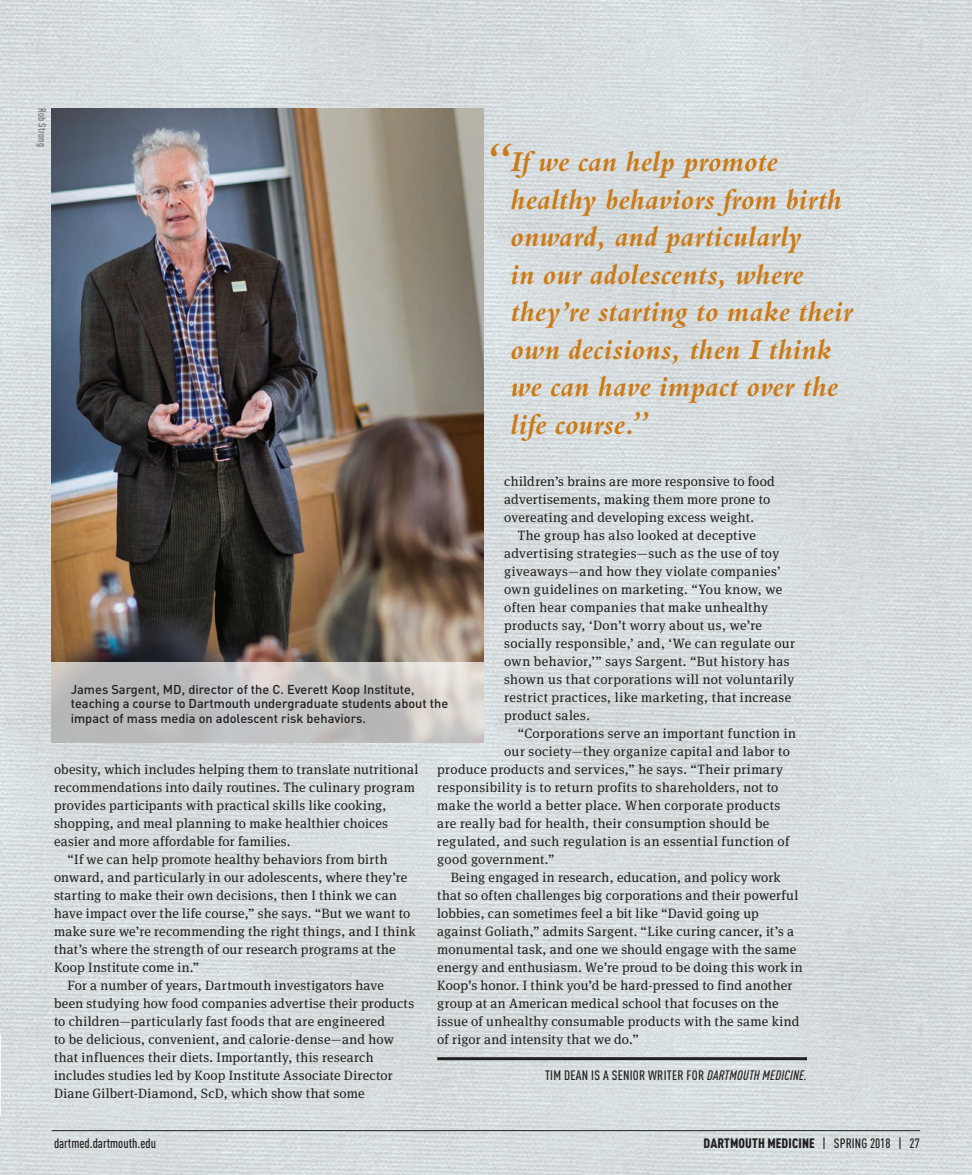
<style>
.page{position:relative;width:972px;height:1175px;background:#fff}
.page>*{position:absolute;margin:0;border:0;box-sizing:border-box;transform-origin:0 0}
.t1{font:italic 700 30px/37.5px "Bembo";letter-spacing:.005em;color:#cb7a16}
.t2{font:13.5px/18px "Meta Serif";letter-spacing:.02em;color:#231f20}
.t3{font:500 condensed 13.5px "DINOT";letter-spacing:.02em;color:#231f20}
.t4{font:900 condensed 13.5px "DINOT";letter-spacing:.01em;color:#231f20}
.t5{font:500 condensed 13.5px "DINOT";color:#231f20}
.t6{font:500 12.75px/14.2px "DINOT";color:#231f20}
.t7{font:500 condensed 10.5px "DINOT";letter-spacing:.02em;color:#6c6d70}
.s1{font-size:43.5px}
.s2{font-style:italic}
.s3{font-weight:500}
</style>
<div class="page">
<img style="left:1px;top:0;width:971px;height:1174px">
<img style="left:0;top:621px;width:1px;height:493px">
<hr style="left:52px;top:1130px;width:868px;height:1px;background:#231f20">
<img style="left:52px;top:108px;width:432px;height:554px">
<hr style="left:437px;top:1057px;width:370px;height:3px;background:#231f20">
<svg style="left:52px;top:662px;width:432px;height:80px;background:#c4c3c2"></svg>
<hr style="left:0;top:1034px;width:1px;height:80px;background:#fff">
<p class="t7" style="left:48px;top:108px;width:40px;rotate:90deg">Rob Strong</p>
<h1 class="t1" style="left:511px;top:143px;width:344px;text-indent:-26px"><span class="s1">“</span>If we can help promote healthy behaviors from birth onward, and particularly<br>in our adolescents, where they’re starting to make their own decisions, then I think we can have impact over the life course.</h1>
<h1 class="t1" style="left:631px;top:402px;width:20px">”</h1>
<p class="t2" style="left:504px;top:471px;width:272px">children’s brains are more responsive to food advertisements, making them more prone to overeating and developing excess weight.</p>
<p class="t2" style="left:504px;top:525px;width:293px;text-indent:14px">The group has also looked at deceptive advertising strategies—such as the use of toy giveaways—and how they violate companies’ own guidelines on marketing. “You know, we often hear companies that make unhealthy products say, ‘Don’t worry about us, we’re socially responsible,’ and, ‘We can regulate our own behavior,’” says Sargent. “But history has shown us that corporations will not voluntarily restrict practices, like marketing, that increase product sales.</p>
<p class="t2" style="left:518px;top:723px;width:280px">“Corporations serve an important function in</p>
<p class="t2" style="left:504px;top:741px;width:287px">our society—they organize capital and labor to</p>
<p class="t2" style="left:437px;top:759px;width:347px">produce products and services,” he says. “Their primary</p>
<p class="t2" style="left:437px;top:777px;width:343px">responsibility is to return profits to shareholders, not to</p>
<p class="t2" style="left:437px;top:795px;width:345px">make the world a better place. When corporate products</p>
<p class="t2" style="left:437px;top:813px;width:334px">are really bad for health, their consumption should be</p>
<p class="t2" style="left:437px;top:831px;width:354px">regulated, and such regulation is an essential function of</p>
<p class="t2" style="left:437px;top:849px;width:119px">good government.”</p>
<p class="t2" style="left:451px;top:867px;width:331px">Being engaged in research, education, and policy work</p>
<p class="t2" style="left:437px;top:885px;width:363px">that so often challenges big corporations and their powerful</p>
<p class="t2" style="left:437px;top:903px;width:323px">lobbies, can sometimes feel a bit like “David going up</p>
<p class="t2" style="left:437px;top:921px;width:358px">against Goliath,” admits Sargent. “Like curing cancer, it’s a</p>
<p class="t2" style="left:437px;top:939px;width:361px">monumental task, and one we should engage with the same</p>
<p class="t2" style="left:437px;top:957px;width:367px">energy and enthusiasm. We’re proud to be doing this work in</p>
<p class="t2" style="left:437px;top:975px;width:357px">Koop’s honor. I think you’d be hard-pressed to find another</p>
<p class="t2" style="left:437px;top:993px;width:343px">group at an American medical school that focuses on the</p>
<p class="t2" style="left:437px;top:1011px;width:364px">issue of unhealthy consumable products with the same kind</p>
<p class="t2" style="left:437px;top:1029px;width:203px">of rigor and intensity that we do.”</p>
<p class="t3" style="left:545px;top:1067px;width:263px">TIM DEAN IS A SENIOR WRITER FOR <span class="s2">DARTMOUTH MEDICINE.</span></p>
<p class="t6" style="left:71px;top:682px;width:379px">James Sargent, MD, director of the C. Everett Koop Institute, teaching a course to Dartmouth undergraduate students about the impact of mass media on adolescent risk behaviors.</p>
<p class="t2" style="left:54px;top:759px;width:366px">obesity, which includes helping them to translate nutritional</p>
<p class="t2" style="left:54px;top:777px;width:363px">recommendations into daily routines. The culinary program</p>
<p class="t2" style="left:54px;top:795px;width:334px">provides participants with practical skills like cooking,</p>
<p class="t2" style="left:54px;top:813px;width:336px">shopping, and meal planning to make healthier choices</p>
<p class="t2" style="left:54px;top:831px;width:238px">easier and more affordable for families.</p>
<p class="t2" style="left:68px;top:849px;width:322px">“If we can help promote healthy behaviors from birth</p>
<p class="t2" style="left:54px;top:867px;width:355px">onward, and particularly in our adolescents, where they’re</p>
<p class="t2" style="left:54px;top:885px;width:345px">starting to make their own decisions, then I think we can</p>
<p class="t2" style="left:54px;top:903px;width:358px">have impact over the life course,” she says. “But we want to</p>
<p class="t2" style="left:54px;top:921px;width:363px">make sure we’re recommending the right things, and I think</p>
<p class="t2" style="left:54px;top:939px;width:343px">that’s where the strength of our research programs at the</p>
<p class="t2" style="left:54px;top:957px;width:147px">Koop Institute come in.”</p>
<p class="t2" style="left:68px;top:975px;width:318px">For a number of years, Dartmouth investigators have</p>
<p class="t2" style="left:54px;top:993px;width:362px">been studying how food companies advertise their products</p>
<p class="t2" style="left:54px;top:1011px;width:333px">to children—particularly fast foods that are engineered</p>
<p class="t2" style="left:54px;top:1029px;width:341px">to be delicious, convenient, and calorie-dense—and how</p>
<p class="t2" style="left:54px;top:1047px;width:321px">that influences their diets. Importantly, this research</p>
<p class="t2" style="left:54px;top:1065px;width:340px">includes studies led by Koop Institute Associate Director</p>
<p class="t2" style="left:54px;top:1083px;width:312px">Diane Gilbert-Diamond, ScD, which show that some</p>
<p class="t5" style="left:54px;top:1134px;width:104px">dartmed.dartmouth.edu</p>
<p class="t4" style="left:704px;top:1134px;width:218px">DARTMOUTH MEDICINE <span class="s3">| SPRING 2018 | 27</span></p>
</div>
